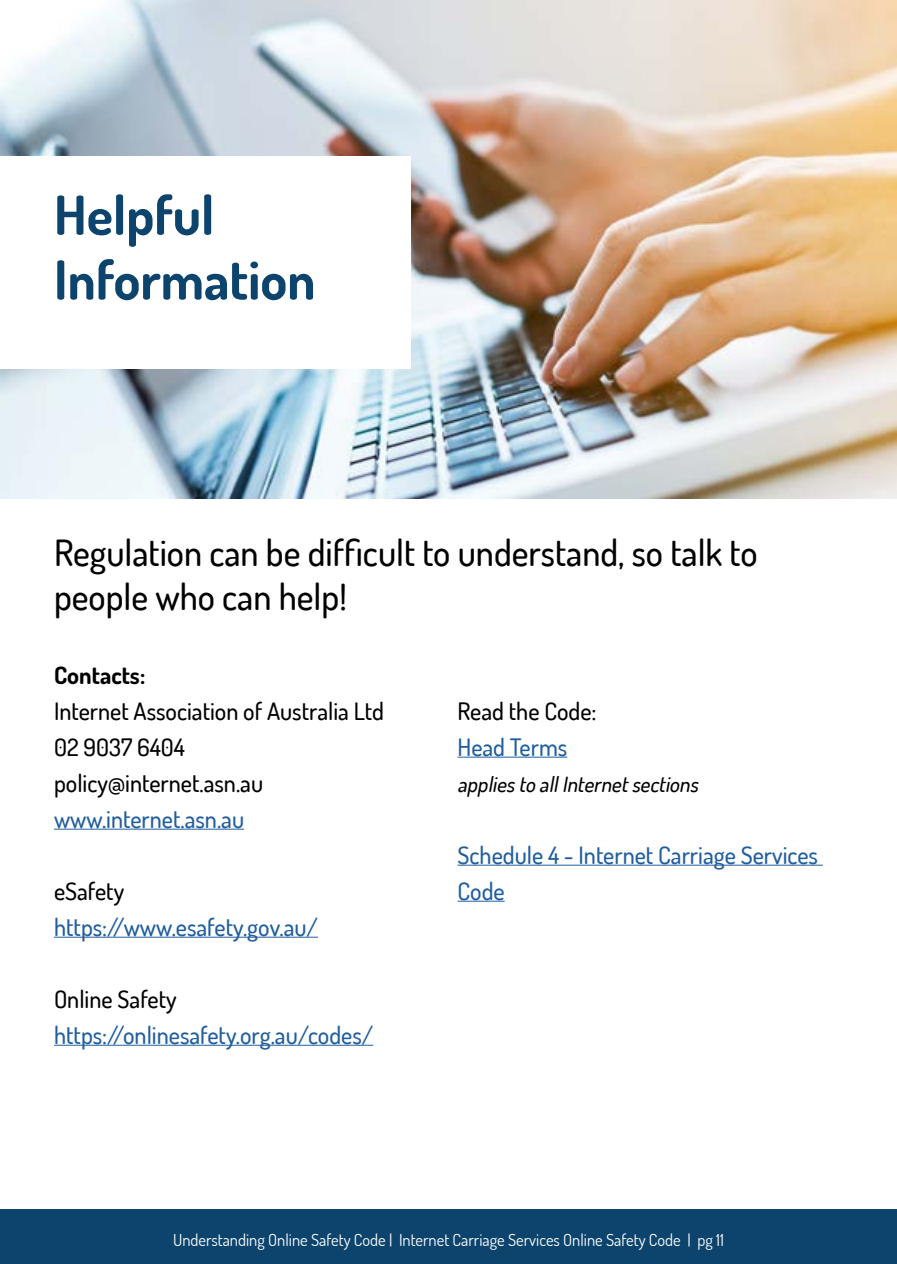
<style>
.page{position:relative;width:897px;height:1264px;background:#fff}
.page>*{position:absolute;margin:0;border:0;box-sizing:border-box;transform-origin:0 0}
.t1{font:700 54px/64.8px "Dosis";color:#0d446e}
.t2{font:500 36px/43.2px "Dosis";color:#000}
.t3{font:500 24px/36px "Dosis";color:#215e9e}
.t4{font:500 24px/36px "Dosis";color:#000}
.t5{font:700 24px "Dosis";color:#000}
.t6{font:italic 500 21px "Dosis";color:#000}
.t7{font:16.5px "Dosis";color:#fff}
</style>
<div class="page">
<img style="left:0;top:0;width:896px;height:498px">
<div style="left:0;top:156px;width:410px;height:212px;background:#fff"></div>
<div style="left:0;top:1210px;width:896px;height:54px;background:#0d446e"></div>
<hr style="left:54px;top:829px;width:190px;height:1px;background:#215e9e">
<hr style="left:54px;top:937px;width:264px;height:1px;background:#215e9e">
<hr style="left:54px;top:1045px;width:319px;height:1px;background:#215e9e">
<hr style="left:457px;top:757px;width:110px;height:1px;background:#215e9e">
<hr style="left:457px;top:865px;width:365px;height:1px;background:#215e9e">
<hr style="left:457px;top:901px;width:47px;height:1px;background:#215e9e">
<h1 class="t1" style="left:54px;top:180px;width:263px">Helpful<br>Information</h1>
<h2 class="t2" style="left:54px;top:530px;width:705px">Regulation can be difficult to understand, so talk to people who can help!</h2>
<p class="t5" style="left:54px;top:659px;width:93px">Contacts:</p>
<p class="t4" style="left:54px;top:693px;width:331px">Internet Association of Australia Ltd<br>02 9037 6404 policy@internet.asn.au</p>
<p class="t3" style="left:54px;top:801px;width:191px">www.internet.asn.au</p>
<p class="t4" style="left:54px;top:873px;width:72px">eSafety</p>
<p class="t3" style="left:54px;top:909px;width:265px">https://www.esafety.gov.au/</p>
<p class="t4" style="left:54px;top:981px;width:124px">Online Safety</p>
<p class="t3" style="left:54px;top:1017px;width:320px">https://onlinesafety.org.au/codes/</p>
<p class="t4" style="left:457px;top:693px;width:141px">Read the Code:</p>
<p class="t3" style="left:457px;top:729px;width:111px">Head Terms</p>
<p class="t6" style="left:457px;top:771px;width:247px">appliesto allInternetsections</p>
<p class="t3" style="left:457px;top:837px;width:362px">Schedule 4 - Internet Carriage Services<br>Code</p>
<p class="t7" style="left:173px;top:1228px;width:552px">Understanding Online Safety Code | Internet Carriage Services Online Safety Code | pg 11</p>
</div>
